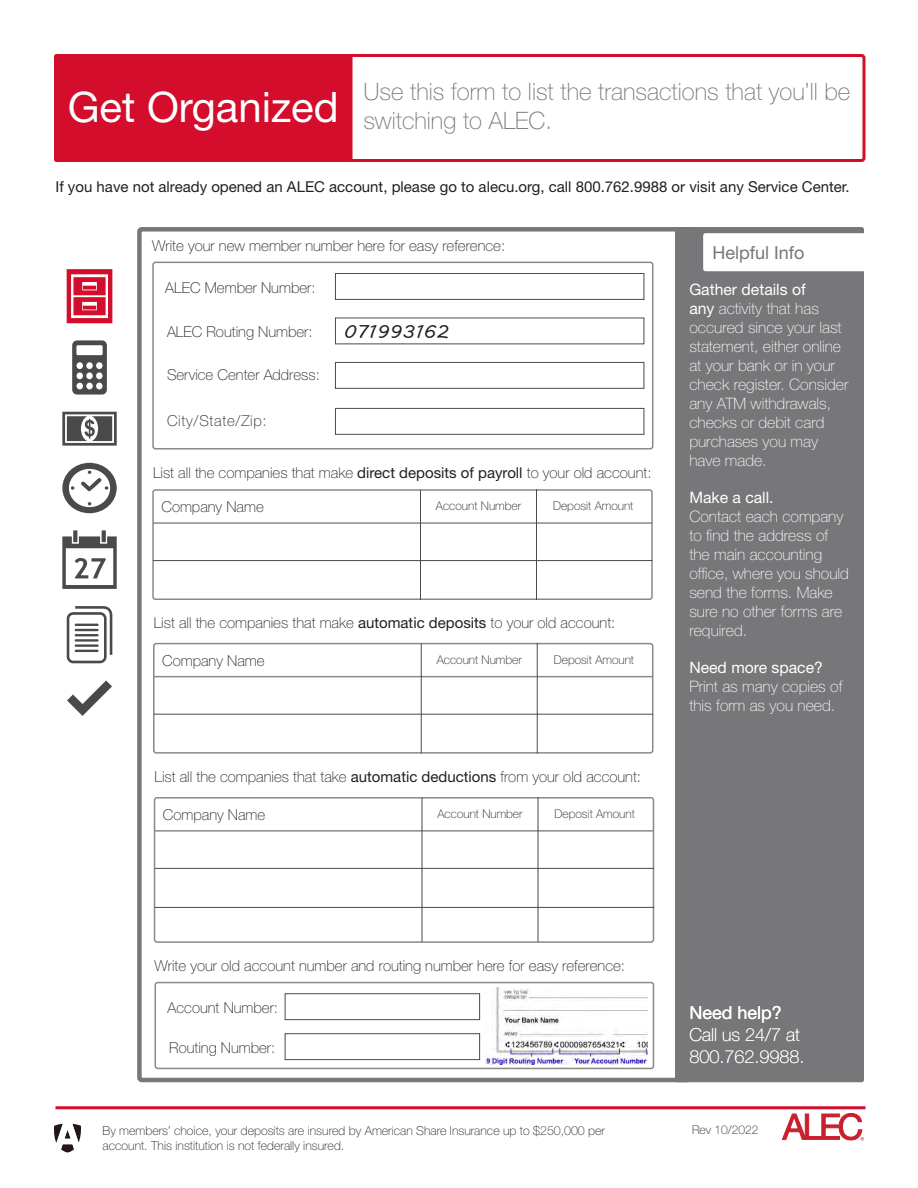
<style>
.page{position:relative;width:918px;height:1188px;background:#fff}
.page>*{position:absolute;margin:0;border:0;box-sizing:border-box;transform-origin:0 0}
.t1{font:42px "Helvetica Neue LT Std";color:#fff}
.t2{font:100 24px/28.8px "Helvetica Neue LT Std";color:#77777a}
.t3{font:100 18px/21.6px "Helvetica Neue LT Std";color:#fff}
.t4{font:18px "Helvetica Neue LT Std";color:#77777a}
.t5{font:18px "Helvetica Neue LT Std";color:#fff}
.t6{font:18px "MV Boli";letter-spacing:.05em;color:#231f20}
.t7{font:100 15.75px/18.9px "Helvetica Neue LT Std";color:#fff}
.t8{font:15.75px "Helvetica Neue LT Std";color:#fff}
.t9{font:100 15px "Helvetica Neue LT Std";color:#231f20}
.t10{font:15px "Helvetica Neue LT Std";color:#231f20}
.t11{font:100 15px "Helvetica Neue LT Std";letter-spacing:.05em;color:#231f20}
.t12{font:100 12.3px/14.9px "Helvetica Neue LT Std";color:#231f20}
.t13{font:100 12px "Helvetica Neue LT Std";color:#231f20}
.s1{font-weight:400}
</style>
<div class="page">
<div style="left:54px;top:54px;width:299px;height:108px;background:#d30d2b;border-radius:2px"></div>
<div style="left:348px;top:54px;width:518px;height:108px;border:3px solid #d30d2b;border-radius:2px"></div>
<hr style="left:56px;top:1106px;width:810px;height:3px;background:#d30d2b">
<div style="left:137px;top:227px;width:555px;height:855px;border:4px solid #77777a;border-radius:2px"></div>
<div style="left:675px;top:227px;width:189px;height:855px;background:#77777a;border-radius:2px"></div>
<div style="left:703px;top:233px;width:167px;height:38px;background:#fff;border-radius:2px"></div>
<svg style="left:54px;top:1123px;width:27px;height:30px"></svg>
<svg style="left:782px;top:1113px;width:82px;height:28px"></svg>
<svg style="left:62px;top:530px;width:55px;height:59px"></svg>
<svg style="left:67px;top:269px;width:45px;height:54px"></svg>
<svg style="left:67px;top:606px;width:45px;height:57px"></svg>
<svg style="left:62px;top:412px;width:55px;height:34px"></svg>
<svg style="left:62px;top:463px;width:55px;height:50px"></svg>
<svg style="left:72px;top:340px;width:35px;height:55px"></svg>
<svg style="left:67px;top:680px;width:45px;height:36px"></svg>
<div style="left:335px;top:273px;width:309px;height:27px;border:1px solid #4a4a4b"></div>
<div style="left:152px;top:262px;width:501px;height:188px;border:2px solid #8c8984;border-radius:2px"></div>
<div style="left:335px;top:362px;width:309px;height:27px;border:1px solid #4a4a4b"></div>
<div style="left:335px;top:408px;width:309px;height:27px;border:1px solid #4a4a4b"></div>
<div style="left:152px;top:489px;width:501px;height:111px;border:2px solid #8c8984;border-radius:2px"></div>
<hr style="left:153px;top:522px;width:499px;height:2px;background:#8c8984">
<hr style="left:153px;top:560px;width:499px;height:1px;background:#4a4a4b">
<hr style="left:536px;top:489px;width:1px;height:111px;background:#4a4a4b">
<hr style="left:420px;top:490px;width:1px;height:110px;background:#4a4a4b">
<div style="left:153px;top:643px;width:500px;height:111px;border:2px solid #8c8984;border-radius:2px"></div>
<hr style="left:154px;top:676px;width:499px;height:1px;background:#8c8984">
<hr style="left:154px;top:714px;width:499px;height:1px;background:#4a4a4b">
<hr style="left:537px;top:643px;width:1px;height:111px;background:#4a4a4b">
<hr style="left:421px;top:644px;width:1px;height:110px;background:#4a4a4b">
<div style="left:154px;top:797px;width:500px;height:146px;border:2px solid #8c8984;border-radius:2px"></div>
<hr style="left:155px;top:830px;width:499px;height:2px;background:#8c8984">
<hr style="left:155px;top:868px;width:499px;height:1px;background:#4a4a4b">
<hr style="left:538px;top:797px;width:1px;height:145px;background:#4a4a4b">
<hr style="left:422px;top:798px;width:1px;height:144px;background:#4a4a4b">
<hr style="left:155px;top:907px;width:499px;height:1px;background:#4a4a4b">
<div style="left:285px;top:993px;width:195px;height:27px;border:1px solid #4a4a4b"></div>
<div style="left:285px;top:1033px;width:195px;height:27px;border:1px solid #4a4a4b"></div>
<div style="left:155px;top:982px;width:499px;height:87px;border:2px solid #8c8984;border-radius:2px"></div>
<img style="left:486px;top:987px;width:162px;height:78px">
<p class="t1" style="left:68px;top:82px;width:273px">Get Organized</p>
<p class="t2" style="left:363px;top:77px;width:489px">Use this form to list the transactions that you’ll be switching to ALEC.</p>
<p class="t10" style="left:56px;top:178px;width:796px">If you have not already opened an ALEC account, please go to alecu.org, call 800.762.9988 or visit any Service Center.</p>
<p class="t9" style="left:152px;top:237px;width:354px">Write your new member number here for easy reference:</p>
<p class="t9" style="left:165px;top:279px;width:152px">ALEC Member Number:</p>
<p class="t9" style="left:167px;top:323px;width:147px">ALEC Routing Number:</p>
<p class="t9" style="left:167px;top:367px;width:154px">Service Center Address:</p>
<p class="t11" style="left:167px;top:412px;width:101px">City/State/Zip:</p>
<p class="t6" style="left:344px;top:320px;width:107px">071993162</p>
<p class="t9" style="left:153px;top:464px;width:500px">List all the companies that make <span class="s1">direct deposits of payroll</span> to your old account:</p>
<p class="t9" style="left:161px;top:499px;width:104px">Company Name</p>
<p class="t13" style="left:436px;top:499px;width:87px">Account Number</p>
<p class="t13" style="left:553px;top:499px;width:82px">Deposit Amount</p>
<p class="t9" style="left:154px;top:614px;width:463px">List all the companies that make <span class="s1">automatic deposits</span> to your old account:</p>
<p class="t9" style="left:162px;top:652px;width:104px">Company Name</p>
<p class="t13" style="left:437px;top:653px;width:87px">Account Number</p>
<p class="t13" style="left:554px;top:653px;width:82px">Deposit Amount</p>
<p class="t9" style="left:155px;top:768px;width:488px">List all the companies that take <span class="s1">automatic deductions</span> from your old account:</p>
<p class="t9" style="left:163px;top:806px;width:104px">Company Name</p>
<p class="t13" style="left:437px;top:807px;width:87px">Account Number</p>
<p class="t13" style="left:555px;top:807px;width:82px">Deposit Amount</p>
<p class="t4" style="left:713px;top:242px;width:93px">Helpful Info</p>
<p class="t7" style="left:689px;top:280px;width:161px"><span class="s1">Gather details of<br>any</span> activity that has occured since your last statement, either online at your bank or in your check register. Consider any ATM withdrawals, checks or debit card purchases you may have made.</p>
<p class="t8" style="left:689px;top:488px;width:86px">Make a call.</p>
<p class="t7" style="left:689px;top:507px;width:161px">Contact each company to find the address of the main accounting office, where you should send the forms. Make sure no other forms are required.</p>
<p class="t8" style="left:689px;top:658px;width:135px">Need more space?</p>
<p class="t7" style="left:689px;top:677px;width:155px">Print as many copies of this form as you need.</p>
<p class="t9" style="left:155px;top:957px;width:472px">Write your old account number and routing number here for easy reference:</p>
<p class="t9" style="left:168px;top:999px;width:112px">Account Number:</p>
<p class="t9" style="left:169px;top:1039px;width:108px">Routing Number:</p>
<p class="t5" style="left:689px;top:1002px;width:94px">Need help?</p>
<p class="t3" style="left:689px;top:1024px;width:117px">Call us 24/7 at<br>800.762.9988.</p>
<p class="t12" style="left:103px;top:1123px;width:504px">By members’ choice, your deposits are insured by American Share Insurance up to $250,000 per account. This institution is not federally insured.</p>
<p class="t13" style="left:692px;top:1123px;width:68px">Rev 10/2022</p>
</div>
